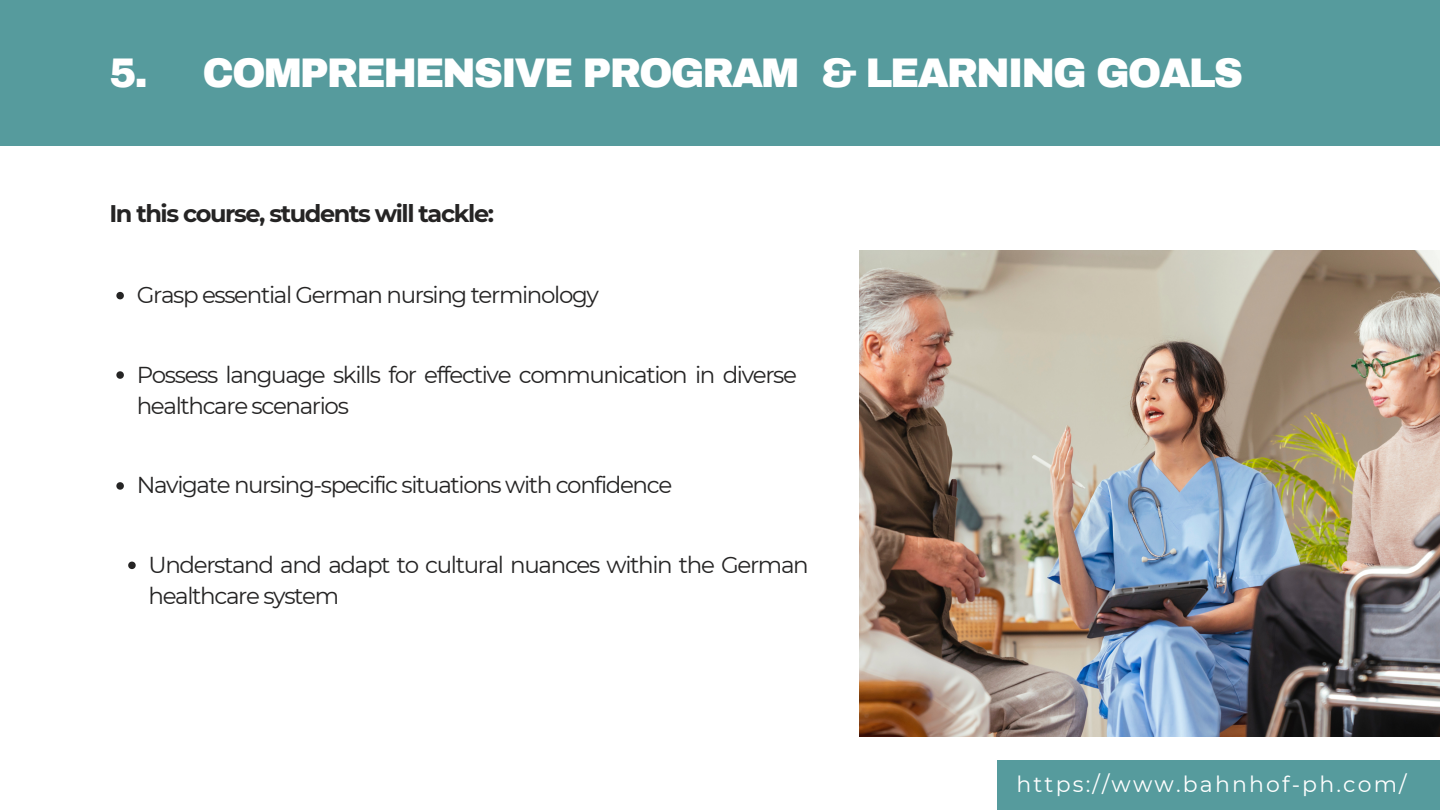
<style>
.page{position:relative;width:1440px;height:810px;background:#fff}
.page>*{position:absolute;margin:0;border:0;box-sizing:border-box;transform-origin:0 0}
.t1{font:900 40.5px "Archivo";letter-spacing:-.05em;color:#fff}
.t2{font:700 24px "Montserrat";letter-spacing:-.06em;color:#252424}
.t3{font:23px/31.5px "Montserrat";letter-spacing:-.06em;color:#252424}
.t4{font:22px "Montserrat";letter-spacing:.1em;color:#fff}
</style>
<div class="page">
<div style="left:0;top:0;width:1440px;height:146px;background:#569b9d"></div>
<div style="left:997px;top:760px;width:443px;height:50px;background:#569b9d"></div>
<svg style="left:116px;top:292px;width:8px;height:7px"></svg>
<svg style="left:116px;top:371px;width:8px;height:8px"></svg>
<svg style="left:128px;top:562px;width:8px;height:7px"></svg>
<img style="left:860px;top:250px;width:580px;height:487px">
<svg style="left:116px;top:482px;width:8px;height:8px"></svg>
<h1 class="t1" style="left:109px;top:52px;width:1135px">5. COMPREHENSIVE PROGRAM &amp; LEARNING GOALS</h1>
<p class="t2" style="left:109px;top:199px;width:386px">In this course, students will tackle:</p>
<p class="t3" style="left:137px;top:279px;width:464px">Grasp essential German nursing terminology</p>
<p class="t3" style="left:137px;top:359px;width:662px">Possess language skills for effective communication in diverse healthcare scenarios</p>
<p class="t3" style="left:137px;top:469px;width:537px">Navigate nursing-specific situations with confidence</p>
<p class="t3" style="left:149px;top:549px;width:662px">Understand and adapt to cultural nuances within the German healthcare system</p>
<p class="t4" style="left:1016px;top:770px;width:392px">https://www.bahnhof-ph.com/</p>
</div>
